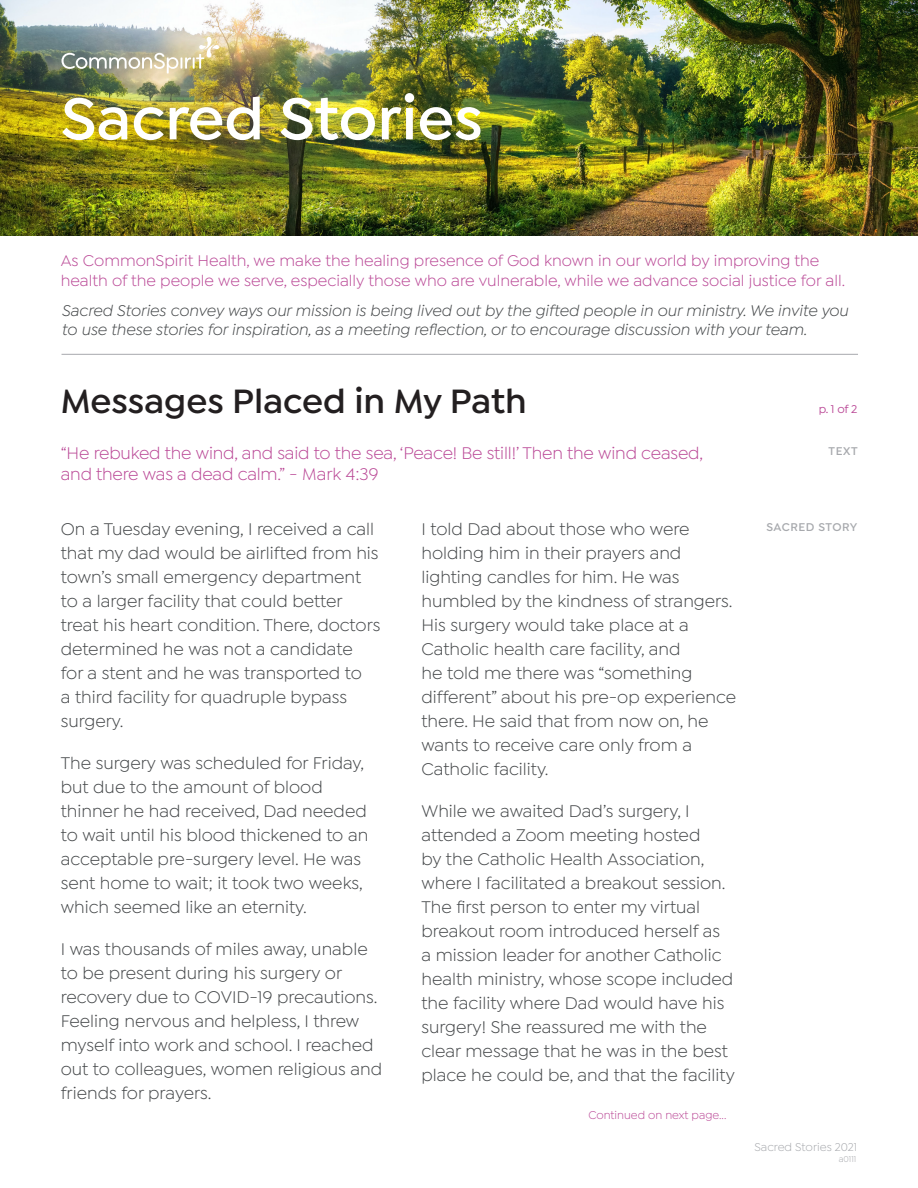
<style>
.page{position:relative;width:918px;height:1188px;background:#fff}
.page>*{position:absolute;margin:0;border:0;box-sizing:border-box;transform-origin:0 0}
.t1{font:600 63px "Isidora Sans";color:#fff}
.CSH_Table_of_Content{font:600 36px "Isidora Sans";color:#231f20}
.CSH_Table_of_Content-2{font:18px/24px "Isidora Sans";color:#434648}
.CSH_Table_of_Content-3{font:18px/21px "Isidora Sans";letter-spacing:-.01em;color:#ba4896}
.t2{font:italic 16.5px/19.5px "Isidora Sans";color:#434648}
.t3{font:16.5px/19.5px "Isidora Sans";color:#ba4896}
.CSH_Table_of_Content-4{font:12px "Isidora Sans";color:#ba4896}
.t4{font:12px "Isidora Sans";color:#a7a9ad}
.CSH_Table_of_Content-5{font:600 12px "Isidora Sans";letter-spacing:.05em;color:#a7a9ad}
.CSH_Table_of_Content-6{font:500 12px "Isidora Sans";color:#ba4896}
.t5{font:9px "Isidora Sans";color:#a7a9ad}
</style>
<div class="page">
<img style="left:0;top:0;width:918px;height:236px">
<img style="left:62px;top:37px;width:157px;height:36px">
<hr style="left:62px;top:354px;width:796px;height:1px;background:#a7a9ad">
<h1 class="t1" style="left:61px;top:82px;width:424px">Sacred Stories</h1>
<p class="t3" style="left:61px;top:251px;width:786px">As CommonSpirit Health, we make the healing presence of God known in our world by improving the health of the people we serve, especially those who are vulnerable, while we advance social justice for all.</p>
<p class="t2" style="left:62px;top:301px;width:788px">Sacred Stories convey ways our mission is being lived out by the gifted people in our ministry. We invite you to use these stories for inspiration, as a meeting reflection, or to encourage discussion with your team.</p>
<p class="CSH_Table_of_Content" style="left:61px;top:380px;width:468px">Messages Placed in My Path</p>
<p class="CSH_Table_of_Content-3" style="left:61px;top:442px;width:644px">“He rebuked the wind, and said to the sea, ‘Peace! Be still!’ Then the wind ceased, and there was a dead calm.” - Mark 4:39</p>
<p class="CSH_Table_of_Content-2" style="left:61px;top:517px;width:321px">On a Tuesday evening, I received a call that my dad would be airlifted from his town’s small emergency department to a larger facility that could better treat his heart condition. There, doctors determined he was not a candidate<br>for a stent and he was transported to<br>a third facility for quadruple bypass surgery.</p>
<p class="CSH_Table_of_Content-2" style="left:61px;top:751px;width:309px">The surgery was scheduled for Friday, but due to the amount of blood thinner he had received, Dad needed to wait until his blood thickened to an acceptable pre-surgery level. He was sent home to wait; it took two weeks, which seemed like an eternity.</p>
<p class="CSH_Table_of_Content-2" style="left:61px;top:937px;width:323px">I was thousands of miles away, unable to be present during his surgery or recovery due to COVID-19 precautions.<br>Feeling nervous and helpless, I threw myself into work and school. I reached out to colleagues, women religious and friends for prayers.</p>
<p class="CSH_Table_of_Content-2" style="left:421px;top:517px;width:316px">I told Dad about those who were holding him in their prayers and lighting candles for him. He was humbled by the kindness of strangers.<br>His surgery would take place at a<br>Catholic health care facility, and<br>he told me there was “something different” about his pre-op experience there. He said that from now on, he wants to receive care only from a<br>Catholic facility.</p>
<p class="CSH_Table_of_Content-2" style="left:421px;top:799px;width:315px">While we awaited Dad’s surgery, I attended a Zoom meeting hosted<br>by the Catholic Health Association, where I facilitated a breakout session.<br>The first person to enter my virtual breakout room introduced herself as<br>a mission leader for another Catholic health ministry, whose scope included the facility where Dad would have his surgery! She reassured me with the clear message that he was in the best place he could be, and that the facility</p>
<p class="CSH_Table_of_Content-4" style="left:588px;top:1108px;width:140px">Continued on next page...</p>
<p class="CSH_Table_of_Content-6" style="left:819px;top:402px;width:40px">p. 1 of 2</p>
<p class="CSH_Table_of_Content-5" style="left:829px;top:444px;width:30px">TEXT</p>
<p class="CSH_Table_of_Content-5" style="left:766px;top:520px;width:93px">SACRED STORY</p>
<p class="t4" style="left:755px;top:1141px;width:104px">Sacred Stories 2021</p>
<p class="t5" style="left:839px;top:1154px;width:19px">a0111</p>
</div>
